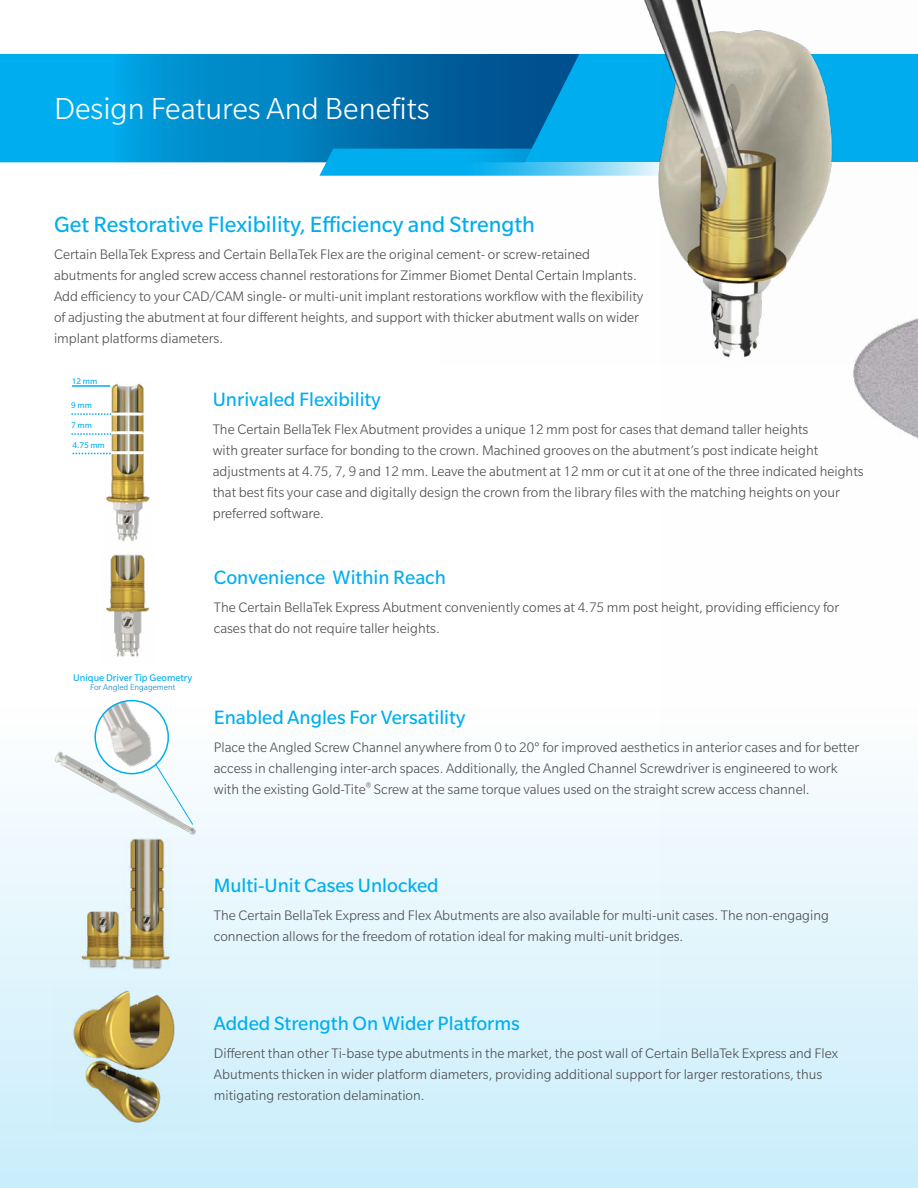
<style>
.page{position:relative;width:918px;height:1188px;background:#fff}
.page>*{position:absolute;margin:0;border:0;box-sizing:border-box;transform-origin:0 0}
.t1{font:300 33px "Slate Pro";color:#fff}
.t2{font:24px "Slate Pro";color:#00aeef}
.t3{font:21px "Slate Pro";color:#00aeef}
.t4{font:300 15px/21px "Slate Pro";color:#4d4d4f}
.t5{font:10.5px "Slate Pro";color:#00aeef}
.t6{font:300 9px "Slate Pro";color:#0886c3}
.t7{font:9px/19.5px "Slate Pro";color:#00aeef}
</style>
<div class="page">
<div style="left:0;top:700px;width:918px;height:488px;background:linear-gradient(to bottom,#fffffe,#c8edfb)"></div>
<img style="left:662px;top:366px;width:256px;height:673px">
<svg style="left:0;top:54px;width:441px;height:108px;background:#008ecd"></svg>
<svg style="left:319px;top:149px;width:122px;height:27px;background:#06adec"></svg>
<img style="left:106px;top:554px;width:43px;height:103px">
<img style="left:81px;top:911px;width:42px;height:58px">
<img style="left:123px;top:902px;width:48px;height:68px">
<svg style="left:71px;top:413px;width:33px;height:2px"></svg>
<svg style="left:71px;top:433px;width:33px;height:2px"></svg>
<svg style="left:73px;top:453px;width:31px;height:1px"></svg>
<img style="left:104px;top:383px;width:46px;height:159px">
<hr style="left:112px;top:413px;width:31px;height:3px;background:#fff">
<hr style="left:112px;top:431px;width:31px;height:3px;background:#fff">
<hr style="left:112px;top:451px;width:31px;height:3px;background:#fff">
<hr style="left:72px;top:385px;width:38px;height:2px;background:#00aeef">
<img style="left:54px;top:984px;width:146px;height:146px">
<img style="left:14px;top:699px;width:220px;height:203px">
<img style="left:95px;top:701px;width:73px;height:73px;border-radius:37px">
<div style="left:94px;top:700px;width:75px;height:74px;border:2px solid #00aeef;border-radius:50%"></div>
<svg style="left:154px;top:763px;width:40px;height:63px"></svg>
<img style="left:441px;top:0;width:477px;height:366px">
<h1 class="t1" style="left:54px;top:91px;width:377px">Design Features And Benefits</h1>
<h2 class="t2" style="left:54px;top:211px;width:482px">Get Restorative Flexibility, Efficiency and Strength</h2>
<p class="t4" style="left:54px;top:244px;width:591px">Certain BellaTek Express and Certain BellaTek Flex are the original cement- or screw-retained abutments for angled screw access channel restorations for Zimmer Biomet Dental Certain Implants.<br>Add efficiency to your CAD/CAM single- or multi-unit implant restorations workflow with the flexibility of adjusting the abutment at four different heights, and support with thicker abutment walls on wider implant platforms diameters.</p>
<p class="t7" style="left:72px;top:371px;width:27px">12 mm</p>
<p class="t7" style="left:71px;top:396px;width:22px">9 mm</p>
<p class="t7" style="left:71px;top:416px;width:35px">7 mm<br>4.75 mm</p>
<p class="t5" style="left:73px;top:672px;width:121px">Unique Driver Tip Geometry</p>
<p class="t6" style="left:90px;top:682px;width:87px">For Angled Engagement</p>
<h3 class="t3" style="left:213px;top:388px;width:170px">Unrivaled Flexibility</h3>
<p class="t4" style="left:213px;top:418px;width:652px">The Certain BellaTek Flex Abutment provides a unique 12 mm post for cases that demand taller heights<br>with greater surface for bonding to the crown. Machined grooves on the abutment’s post indicate height adjustments at 4.75, 7, 9 and 12 mm. Leave the abutment at 12 mm or cut it at one of the three indicated heights that best fits your case and digitally design the crown from the library files with the matching heights on your preferred software.</p>
<h3 class="t3" style="left:214px;top:566px;width:234px">Convenience Within Reach</h3>
<p class="t4" style="left:214px;top:596px;width:627px">The Certain BellaTek Express Abutment conveniently comes at 4.75 mm post height, providing efficiency for cases that do not require taller heights.</p>
<h3 class="t3" style="left:214px;top:707px;width:253px">Enabled Angles For Versatility</h3>
<p class="t4" style="left:214px;top:737px;width:647px">Place the Angled Screw Channel anywhere from 0 to 20° for improved aesthetics in anterior cases and for better access in challenging inter-arch spaces. Additionally, the Angled Channel Screwdriver is engineered to work with the existing Gold-Tite<sup>®</sup> Screw at the same torque values used on the straight screw access channel.</p>
<h3 class="t3" style="left:214px;top:874px;width:226px">Multi-Unit Cases Unlocked</h3>
<p class="t4" style="left:214px;top:904px;width:617px">The Certain BellaTek Express and Flex Abutments are also available for multi-unit cases. The non-engaging connection allows for the freedom of rotation ideal for making multi-unit bridges.</p>
<h3 class="t3" style="left:214px;top:1012px;width:308px">Added Strength On Wider Platforms</h3>
<p class="t4" style="left:214px;top:1042px;width:626px">Different than other Ti-base type abutments in the market, the post wall of Certain BellaTek Express and Flex<br>Abutments thicken in wider platform diameters, providing additional support for larger restorations, thus mitigating restoration delamination.</p>
</div>
